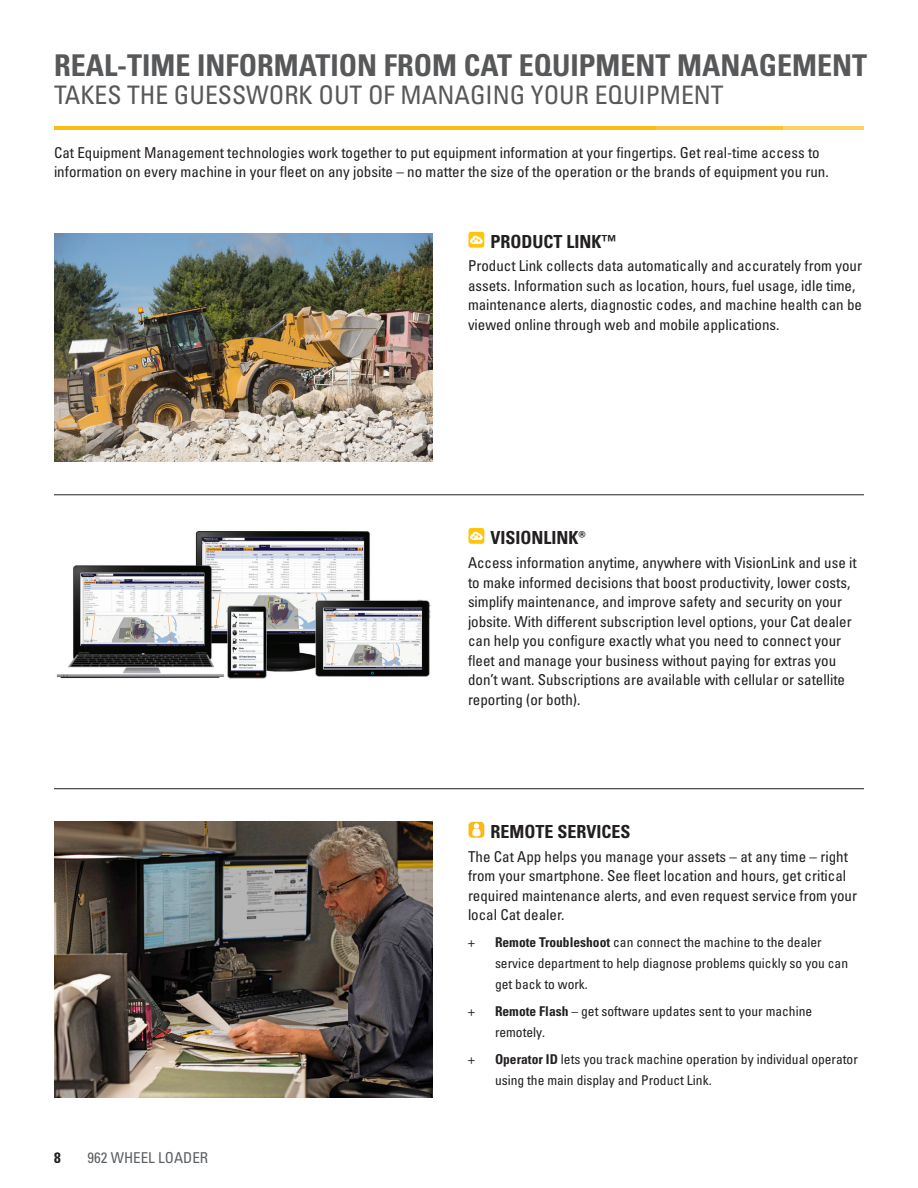
<style>
.page{position:relative;width:918px;height:1188px;background:#fff}
.page>*{position:absolute;margin:0;border:0;box-sizing:border-box;transform-origin:0 0}
.Headline_medium_gray{font:30px "Univers LTCYR 67 Bold Cond";color:#57585a}
.Headline_small_gray{font:condensed 25.5px "Univers LTCYR 57";color:#57585a}
.Headline_small_black{font:18px "Univers LTCYR 67 Bold Cond";color:#231f20}
.Body_copy{font:condensed 15px/19.5px "Univers LTCYR 57";color:#231f20}
.t1{font:condensed 15px "Univers LTCYR 57";color:#5d6163}
.t2{font:15px "Univers LTCYR 67 Bold Cond";color:#231f20}
.t3{font:condensed 13.5px/21px "Univers LTCYR 57";color:#231f20}
.s1{font-family:"Univers LTCYR 67 Bold Cond";font-stretch:normal}
</style>
<div class="page">
<img style="left:54px;top:234px;width:379px;height:228px">
<img style="left:56px;top:531px;width:375px;height:148px">
<img style="left:54px;top:822px;width:379px;height:275px">
<hr style="left:54px;top:495px;width:810px;height:1px;background:#231f20">
<hr style="left:54px;top:788px;width:810px;height:1px;background:#231f20">
<svg style="left:469px;top:232px;width:15px;height:16px"></svg>
<div style="left:469px;top:822px;width:15px;height:16px;background:#fbb917;border-radius:4px"></div>
<svg style="left:472px;top:823px;width:9px;height:13px"></svg>
<svg style="left:469px;top:528px;width:15px;height:16px"></svg>
<hr style="left:54px;top:127px;width:601px;height:3px;background:#fcba13">
<hr style="left:654px;top:127px;width:128px;height:3px;background:#fcba13">
<hr style="left:782px;top:127px;width:82px;height:3px;background:#fcba13">
<p class="Headline_medium_gray" style="left:54px;top:47px;width:815px">REAL-TIME INFORMATION FROM CAT EQUIPMENT MANAGEMENT</p>
<p class="Headline_small_gray" style="left:54px;top:79px;width:671px">TAKES THE GUESSWORK OUT OF MANAGING YOUR EQUIPMENT</p>
<p class="Body_copy" style="left:54px;top:142px;width:776px">Cat Equipment Management technologies work together to put equipment information at your fingertips. Get real-time access to information on every machine in your fleet on any jobsite – no matter the size of the operation or the brands of equipment you run.</p>
<p class="Headline_small_black" style="left:490px;top:231px;width:128px">PRODUCT LINK™</p>
<p class="Body_copy" style="left:468px;top:256px;width:396px">Product Link collects data automatically and accurately from your assets. Information such as location, hours, fuel usage, idle time, maintenance alerts, diagnostic codes, and machine health can be viewed online through web and mobile applications.</p>
<p class="Headline_small_black" style="left:490px;top:526px;width:97px">VISIONLINK®</p>
<p class="Body_copy" style="left:468px;top:553px;width:390px">Access information anytime, anywhere with VisionLink and use it to make informed decisions that boost productivity, lower costs, simplify maintenance, and improve safety and security on your jobsite. With different subscription level options, your Cat dealer can help you configure exactly what you need to connect your fleet and manage your business without paying for extras you don’t want. Subscriptions are available with cellular or satellite reporting (or both).</p>
<p class="t2" style="left:54px;top:1148px;width:8px">8</p>
<p class="t1" style="left:87px;top:1148px;width:122px">962 WHEEL LOADER</p>
<p class="Headline_small_black" style="left:490px;top:820px;width:142px">REMOTE SERVICES</p>
<p class="Body_copy" style="left:468px;top:846px;width:391px">The Cat App helps you manage your assets – at any time – right from your smartphone. See fleet location and hours, get critical required maintenance alerts, and even request service from your local Cat dealer.</p>
<p class="t3" style="left:468px;top:932px;width:8px">+</p>
<p class="t3" style="left:495px;top:932px;width:355px"><span class="s1">Remote Troubleshoot</span> can connect the machine to the dealer service department to help diagnose problems quickly so you can get back to work.</p>
<p class="t3" style="left:468px;top:1001px;width:8px">+</p>
<p class="t3" style="left:495px;top:1001px;width:319px"><span class="s1">Remote Flash</span> – get software updates sent to your machine remotely.</p>
<p class="t3" style="left:468px;top:1049px;width:8px">+</p>
<p class="t3" style="left:495px;top:1049px;width:364px"><span class="s1">Operator ID</span> lets you track machine operation by individual operator using the main display and Product Link.</p>
</div>
